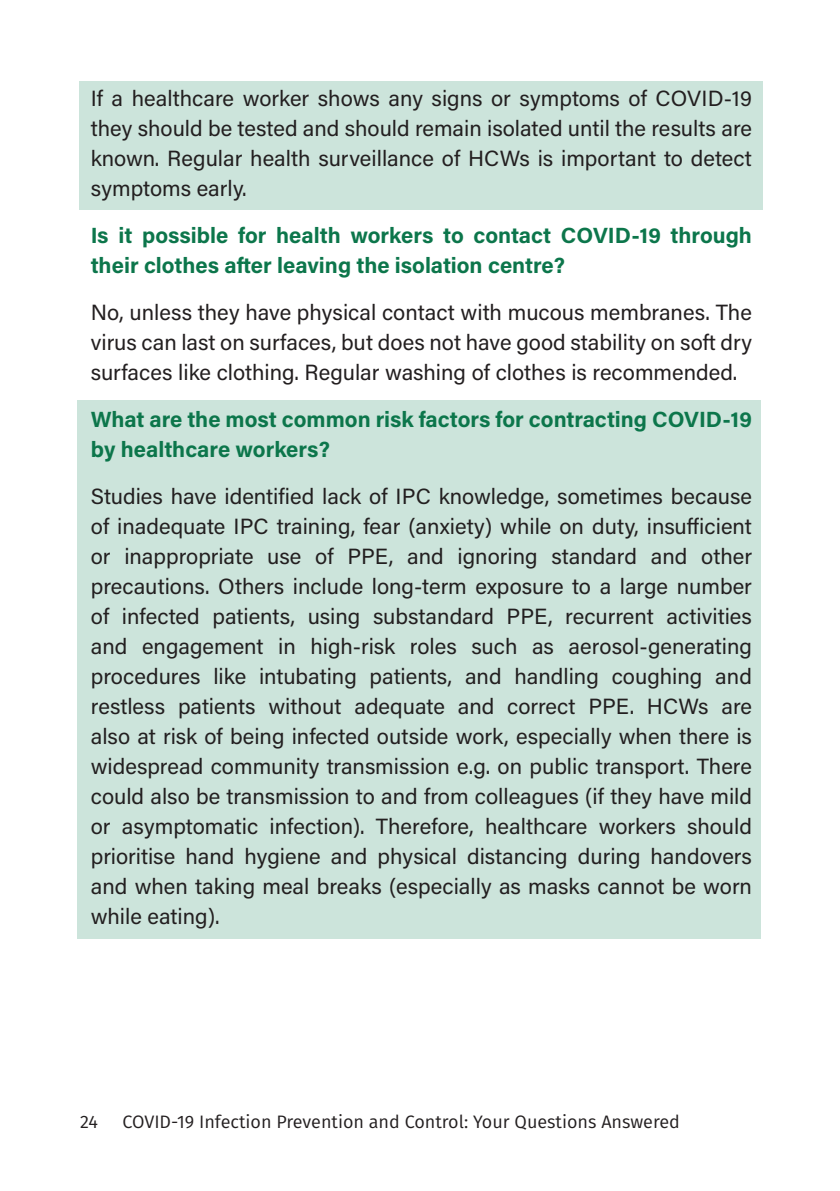
<style>
.page{position:relative;width:840px;height:1191px;background:#fff}
.page>*{position:absolute;margin:0;border:0;box-sizing:border-box;transform-origin:0 0}
.t1{font:22px/30px "Acumin Pro";color:#231f20;text-align:justify}
.t2{font:700 22px/30px "Acumin Pro";color:#0c764b}
.t3{font:18px "Fira Sans";color:#231f20}
</style>
<div class="page">
<div style="left:77px;top:400px;width:683px;height:538px;background:#cce4db"></div>
<div style="left:79px;top:81px;width:684px;height:129px;background:#cce4db"></div>
<p class="t1" style="left:91px;top:82px;width:662px">If a healthcare worker shows any signs or symptoms of COVID-19 they should be tested and should remain isolated until the results are known. Regular health surveillance of HCWs is important to detect symptoms early.</p>
<p class="t2" style="left:91px;top:219px;width:662px">Is it possible for health workers to contact COVID-19 through their clothes after leaving the isolation centre?</p>
<p class="t1" style="left:91px;top:296px;width:662px">No, unless they have physical contact with mucous membranes. The virus can last on surfaces, but does not have good stability on soft dry surfaces like clothing. Regular washing of clothes is recommended.</p>
<p class="t2" style="left:91px;top:403px;width:662px">What are the most common risk factors for contracting COVID-19 by healthcare workers?</p>
<p class="t1" style="left:91px;top:480px;width:662px">Studies have identified lack of IPC knowledge, sometimes because of inadequate IPC training, fear (anxiety) while on duty, insufficient or inappropriate use of PPE, and ignoring standard and other precautions. Others include long-term exposure to a large number of infected patients, using substandard PPE, recurrent activities and engagement in high-risk roles such as aerosol-generating procedures like intubating patients, and handling coughing and restless patients without adequate and correct PPE. HCWs are also at risk of being infected outside work, especially when there is widespread community transmission e.g. on public transport. There could also be transmission to and from colleagues (if they have mild or asymptomatic infection). Therefore, healthcare workers should prioritise hand hygiene and physical distancing during handovers and when taking meal breaks (especially as masks cannot be worn while eating).</p>
<p class="t3" style="left:80px;top:1108px;width:19px">24</p>
<p class="t3" style="left:122px;top:1108px;width:558px">COVID-19 Infection Prevention and Control: Your Questions Answered</p>
</div>
